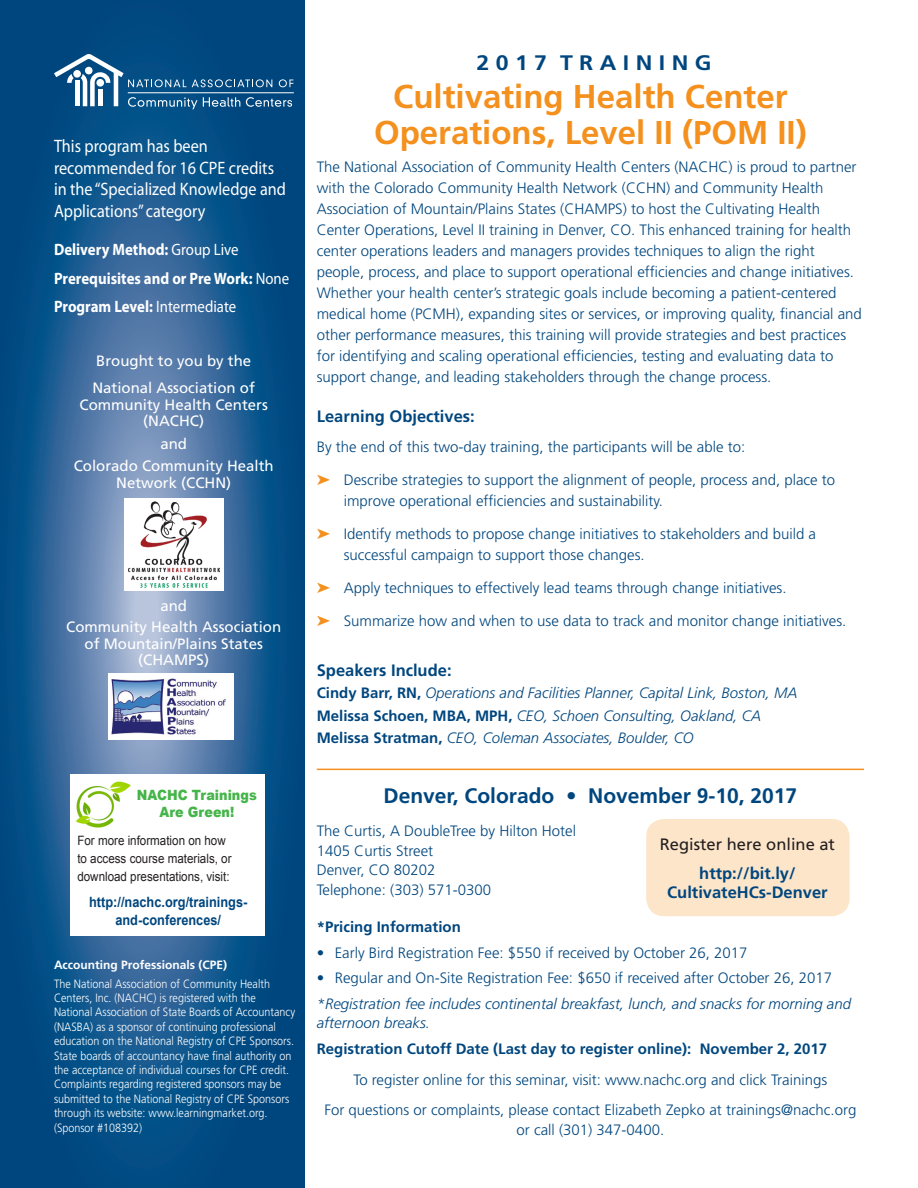
<style>
.page{position:relative;width:918px;height:1188px;background:#fff}
.page>*{position:absolute;margin:0;border:0;box-sizing:border-box;transform-origin:0 0}
.Flyer_hd1{font:700 33px/36px "Frutiger";color:#f4901d;text-align:center}
.FGMtext{font:700 21px "Frutiger";color:#00467e}
.FGMtext-2{font:700 21px "Frutiger";color:#00467e;scale:1.1 1}
.Ag_obj{font:18px/21.6px "Myriad Pro";color:#fff;scale:.9 1}
.Ag_obj-2{font:700 16.5px "Myriad Pro";color:#fff;scale:.9 1}
.Subhead_1_gl_hd{font:700 16.5px "Frutiger";color:#00467e}
.Agenda_text{font:700 16.5px/19.8px "Frutiger";color:#00467e;text-align:center}
.Agenda_text-2{font:16.5px "Frutiger";color:#231f20}
.POMtext{font:300 15px/21px "Frutiger";color:#00467e}
.Subhead_1_gl_hd-2{font:300 15px/21px "Frutiger";color:#00467e}
.Subhead_1_gl_hd-3{font:italic 300 15px/19.5px "Frutiger";color:#00467e}
.Agenda_text-3{font:15px/16.5px "Frutiger";color:#fff;text-align:center}
.tenta_bul_3{font:300 15px/19.5px "Frutiger";color:#00467e;text-align:center}
.t1{font:700 15px "Frutiger";color:#00467e}
.NEW_ag_text{font:700 14.25px/18px "Arial";color:#00467e;text-align:center;scale:.9 1}
.NEW_ag_text-2{font:900 14.25px/16.8px "Arial";color:#45b449;text-align:center;scale:.9 1}
.NEW_ag_text-3{font:12.9px/18px "Arial";color:#231f20;scale:.9 1}
.POMtext-2{font:300 12px/14.4px "Frutiger";color:#fff;scale:.9 1}
.POMtext-3{font:700 12px "Frutiger";color:#fff}
.s1{font-weight:400}
.s2{color:#f4901d}
.s3{font-weight:700;font-style:normal}
</style>
<div class="page">
<svg style="left:0;top:0;width:304px;height:1188px;background:#1e5c90"></svg>
<hr style="left:317px;top:769px;width:547px;height:1px;background:#f4901d">
<svg style="left:54px;top:54px;width:239px;height:55px;background:#296695"></svg>
<hr style="left:128px;top:93px;width:166px;height:1px;background:#fff">
<div style="left:70px;top:774px;width:195px;height:162px;background:#fff"></div>
<img style="left:75px;top:781px;width:56px;height:47px">
<img style="left:108px;top:673px;width:125px;height:67px">
<img style="left:124px;top:499px;width:100px;height:91px">
<div style="left:646px;top:819px;width:204px;height:97px;background:#fde5c9;border-radius:18px"></div>
<p class="Ag_obj" style="left:54px;top:135px;width:259px">This program has been recommended for 16 CPE credits in the “Specialized Knowledge and<br>Applications” category</p>
<p class="Ag_obj-2" style="left:54px;top:238px;width:207px">Delivery Method: <span class="s1">Group Live</span></p>
<p class="Ag_obj-2" style="left:54px;top:267px;width:263px">Prerequisites and or Pre Work: <span class="s1">None</span></p>
<p class="Ag_obj-2" style="left:54px;top:296px;width:204px">Program Level: <span class="s1">Intermediate</span></p>
<p class="Agenda_text-3" style="left:96px;top:353px;width:157px">Brought to you by the</p>
<p class="Agenda_text-3" style="left:80px;top:380px;width:190px">National Association of<br>Community Health Centers (NACHC)</p>
<p class="Agenda_text-3" style="left:160px;top:435px;width:28px">and</p>
<p class="Agenda_text-3" style="left:74px;top:458px;width:202px">Colorado Community Health<br>Network (CCHN)</p>
<p class="Agenda_text-3" style="left:160px;top:597px;width:28px">and</p>
<p class="Agenda_text-3" style="left:66px;top:618px;width:217px">Community Health Association of Mountain/Plains States (CHAMPS)</p>
<p class="NEW_ag_text-2" style="left:137px;top:786px;width:135px">NACHC Trainings<br>Are Green!</p>
<p class="NEW_ag_text-3" style="left:77px;top:831px;width:173px">For more information on how to access course materials, or download presentations, visit:</p>
<p class="NEW_ag_text" style="left:89px;top:893px;width:177px">http://nachc.org/trainings&shy;and-conferences/</p>
<p class="POMtext-3" style="left:54px;top:958px;width:175px">Accounting Professionals (CPE)</p>
<p class="POMtext-2" style="left:54px;top:976px;width:269px">The National Association of Community Health Centers, Inc. (NACHC) is registered with the National Association of State Boards of Accountancy (NASBA) as a sponsor of continuing professional education on the National Registry of CPE Sponsors.<br>State boards of accountancy have final authority on the acceptance of individual courses for CPE credit.<br>Complaints regarding registered sponsors may be submitted to the National Registry of CPE Sponsors through its website: www.learningmarket.org. (Sponsor #108392)</p>
<p class="FGMtext-2" style="left:477px;top:51px;width:215px">2 0 1 7 T R A I N I N G</p>
<p class="Flyer_hd1" style="left:374px;top:79px;width:434px">Cultivating Health Center<br>Operations, Level II (POM II)</p>
<p class="POMtext" style="left:317px;top:156px;width:547px">The National Association of Community Health Centers (NACHC) is proud to partner with the Colorado Community Health Network (CCHN) and Community Health Association of Mountain/Plains States (CHAMPS) to host the Cultivating Health Center Operations, Level II training in Denver, CO. This enhanced training for health center operations leaders and managers provides techniques to align the right people, process, and place to support operational efficiencies and change initiatives.<br>Whether your health center’s strategic goals include becoming a patient-centered medical home (PCMH), expanding sites or services, or improving quality, financial and other performance measures, this training will provide strategies and best practices for identifying and scaling operational efficiencies, testing and evaluating data to support change, and leading stakeholders through the change process.</p>
<p class="Subhead_1_gl_hd" style="left:317px;top:407px;width:160px">Learning Objectives:</p>
<p class="Subhead_1_gl_hd-2" style="left:317px;top:437px;width:430px">By the end of this two-day training, the participants will be able to:</p>
<p class="Subhead_1_gl_hd-2" style="left:344px;top:470px;width:493px;text-indent:-27px"><span class="s2">➤</span> Describe strategies to support the alignment of people, process and, place to improve operational efficiencies and sustainability.</p>
<p class="Subhead_1_gl_hd-2" style="left:344px;top:524px;width:474px;text-indent:-27px"><span class="s2">➤</span> Identify methods to propose change initiatives to stakeholders and build a successful campaign to support those changes.</p>
<p class="Subhead_1_gl_hd-2" style="left:317px;top:578px;width:471px"><span class="s2">➤</span> Apply techniques to effectively lead teams through change initiatives.</p>
<p class="Subhead_1_gl_hd-2" style="left:317px;top:611px;width:531px"><span class="s2">➤</span> Summarize how and when to use data to track and monitor change initiatives.</p>
<p class="Subhead_1_gl_hd" style="left:317px;top:661px;width:136px">Speakers Include:</p>
<p class="Subhead_1_gl_hd-3" style="left:317px;top:683px;width:482px"><span class="s3">Cindy Barr, RN,</span> Operations and Facilities Planner, Capital Link, Boston, MA</p>
<p class="Subhead_1_gl_hd-3" style="left:317px;top:706px;width:446px"><span class="s3">Melissa Schoen, MBA, MPH,</span> CEO, Schoen Consulting, Oakland, CA</p>
<p class="Subhead_1_gl_hd-3" style="left:317px;top:728px;width:379px"><span class="s3">Melissa Stratman,</span> CEO, Coleman Associates, Boulder, CO</p>
<p class="FGMtext" style="left:384px;top:783px;width:415px">Denver, Colorado • November 9-10, 2017</p>
<p class="POMtext" style="left:317px;top:820px;width:261px">The Curtis, A DoubleTree by Hilton Hotel</p>
<p class="POMtext" style="left:317px;top:840px;width:118px">1405 Curtis Street</p>
<p class="POMtext" style="left:317px;top:859px;width:120px">Denver, CO 80202</p>
<p class="POMtext" style="left:317px;top:879px;width:176px">Telephone: (303) 571-0300</p>
<p class="t1" style="left:317px;top:918px;width:146px">*Pricing Information</p>
<p class="POMtext" style="left:317px;top:942px;width:432px">• Early Bird Registration Fee: $550 if received by October 26, 2017</p>
<p class="POMtext" style="left:317px;top:967px;width:517px">• Regular and On-Site Registration Fee: $650 if received after October 26, 2017</p>
<p class="Subhead_1_gl_hd-3" style="left:317px;top:994px;width:536px">*Registration fee includes continental breakfast, lunch, and snacks for morning and afternoon breaks.</p>
<p class="t1" style="left:317px;top:1040px;width:512px">Registration Cutoff Date (Last day to register online): November 2, 2017</p>
<p class="tenta_bul_3" style="left:354px;top:1070px;width:475px">To register online for this seminar, visit: www.nachc.org and click Trainings</p>
<p class="tenta_bul_3" style="left:324px;top:1100px;width:534px">For questions or complaints, please contact Elizabeth Zepko at trainings@nachc.org or call (301) 347-0400.</p>
<p class="Agenda_text-2" style="left:660px;top:834px;width:177px">Register here online at</p>
<p class="Agenda_text" style="left:667px;top:863px;width:162px">http://bit.ly/<br>CultivateHCs-Denver</p>
</div>
